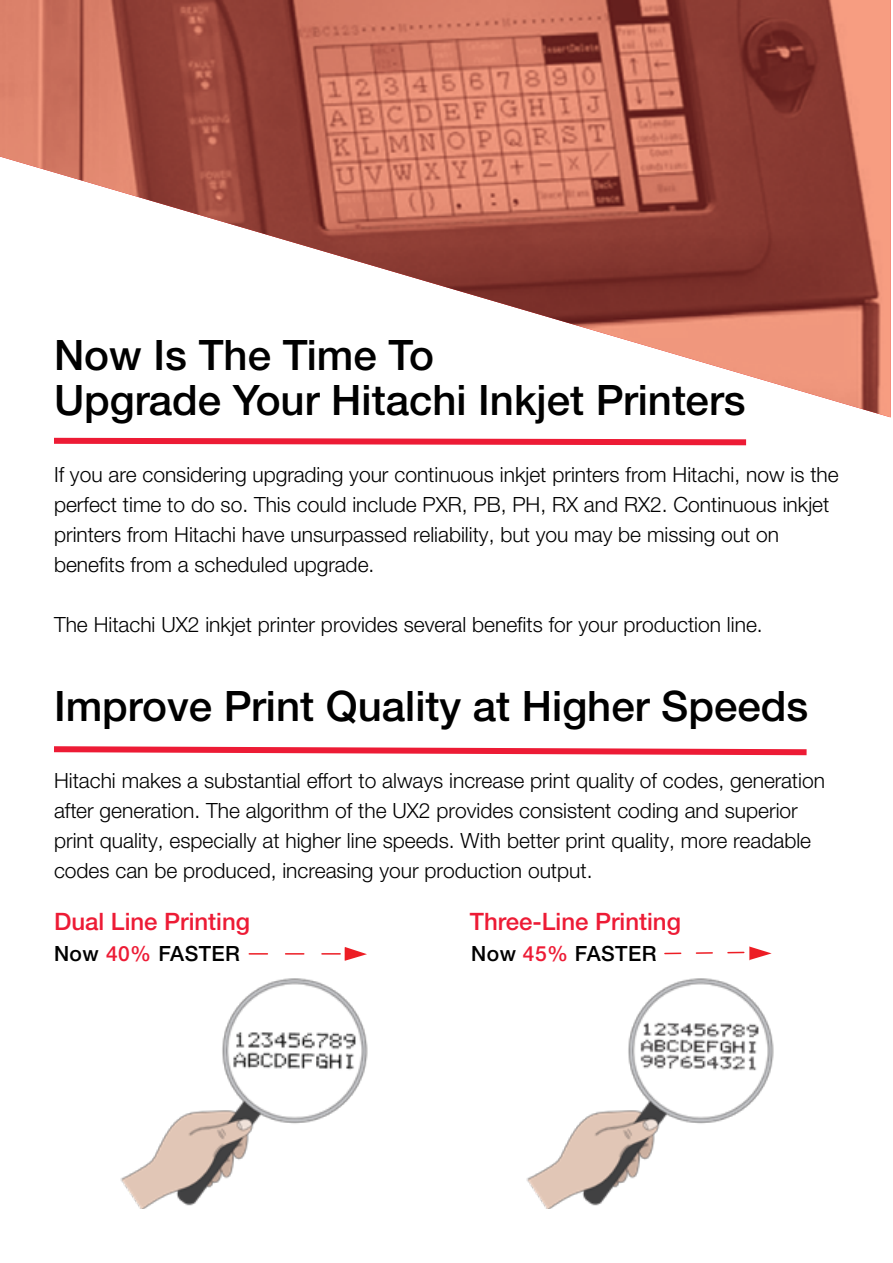
<style>
.page{position:relative;width:893px;height:1263px;background:#fff}
.page>*{position:absolute;margin:0;border:0;box-sizing:border-box;transform-origin:0 0}
.t1{font:500 42px/45px "Helvetica Neue LTW1 G";color:#000}
.t2{font:500 24px "Helvetica Neue LT Pro";color:#ed1b35}
.t3{font:300 21px/30px "Helvetica Neue LTW1 G";color:#000}
.t4{font:500 21px "Helvetica Neue LT Pro";letter-spacing:.02em;color:#000}
.s1{color:#ed1b35}
</style>
<div class="page">
<img style="left:0;top:0;width:891px;height:417px">
<img style="left:120px;top:978px;width:248px;height:231px">
<img style="left:526px;top:960px;width:248px;height:249px">
<svg style="left:54px;top:437px;width:693px;height:9px"></svg>
<svg style="left:54px;top:746px;width:753px;height:10px"></svg>
<svg style="left:249px;top:947px;width:118px;height:14px"></svg>
<svg style="left:664px;top:946px;width:108px;height:14px"></svg>
<h1 class="t1" style="left:54px;top:333px;width:693px">Now Is The Time To<br>Upgrade Your Hitachi Inkjet Printers</h1>
<p class="t3" style="left:54px;top:460px;width:786px">If you are considering upgrading your continuous inkjet printers from Hitachi, now is the perfect time to do so. This could include PXR, PB, PH, RX and RX2. Continuous inkjet printers from Hitachi have unsurpassed reliability, but you may be missing out on benefits from a scheduled upgrade.</p>
<p class="t3" style="left:54px;top:610px;width:710px">The Hitachi UX2 inkjet printer provides several benefits for your production line.</p>
<h1 class="t1" style="left:54px;top:684px;width:756px">Improve Print Quality at Higher Speeds</h1>
<p class="t3" style="left:54px;top:766px;width:772px">Hitachi makes a substantial effort to always increase print quality of codes, generation after generation. The algorithm of the UX2 provides consistent coding and superior print quality, especially at higher line speeds. With better print quality, more readable codes can be produced, increasing your production output.</p>
<p class="t2" style="left:54px;top:907px;width:198px">Dual Line Printing</p>
<p class="t2" style="left:470px;top:907px;width:213px">Three-Line Printing</p>
<p class="t4" style="left:54px;top:941px;width:187px">Now <span class="s1">40%</span> FASTER</p>
<p class="t4" style="left:471px;top:941px;width:187px">Now <span class="s1">45%</span> FASTER</p>
</div>
